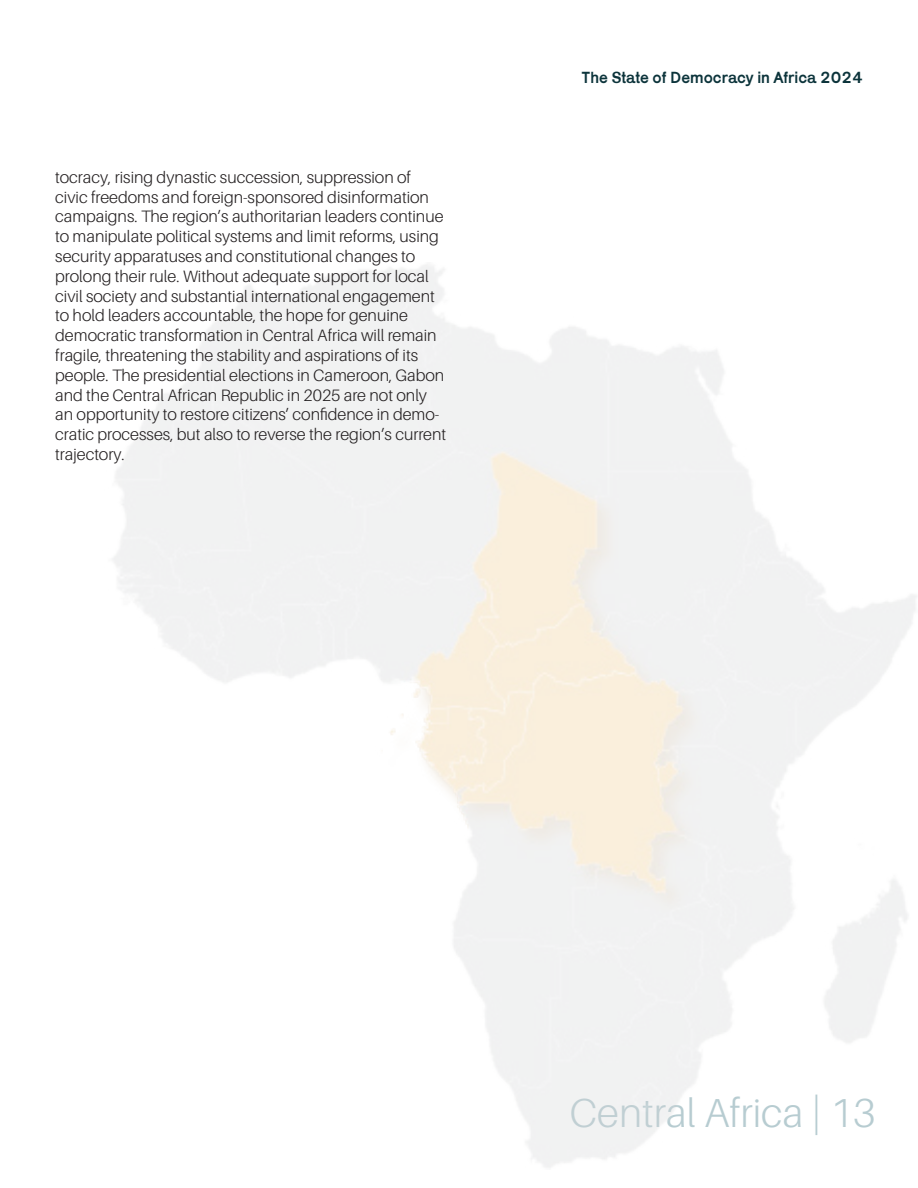
<style>
.page{position:relative;width:918px;height:1188px;background:#fff}
.page>*{position:absolute;margin:0;border:0;box-sizing:border-box;transform-origin:0 0}
.t1{font:300 40.5px "Aileron";color:#b7ccd1}
.t2{font:300 16.5px/19.8px "Aileron";color:#231f20}
.t3{font:16.5px "Karrik";color:#0c343b}
</style>
<div class="page">
<p class="t2" style="left:55px;top:167px;width:392px">tocracy, rising dynastic succession, suppression of civic freedoms and foreign-sponsored disinformation campaigns. The region’s authoritarian leaders continue to manipulate political systems and limit reforms, using security apparatuses and constitutional changes to prolong their rule. Without adequate support for local civil society and substantial international engagement to hold leaders accountable, the hope for genuine democratic transformation in Central Africa will remain fragile, threatening the stability and aspirations of its people. The presidential elections in Cameroon, Gabon and the Central African Republic in 2025 are not only an opportunity to restore citizens’ confidence in demo&shy;cratic processes, but also to reverse the region’s current trajectory.</p>
<p class="t3" style="left:582px;top:63px;width:283px">The State of Democracy in Africa 2024</p>
<h1 class="t1" style="left:569px;top:1091px;width:308px">Central Africa | 13</h1>
</div>
